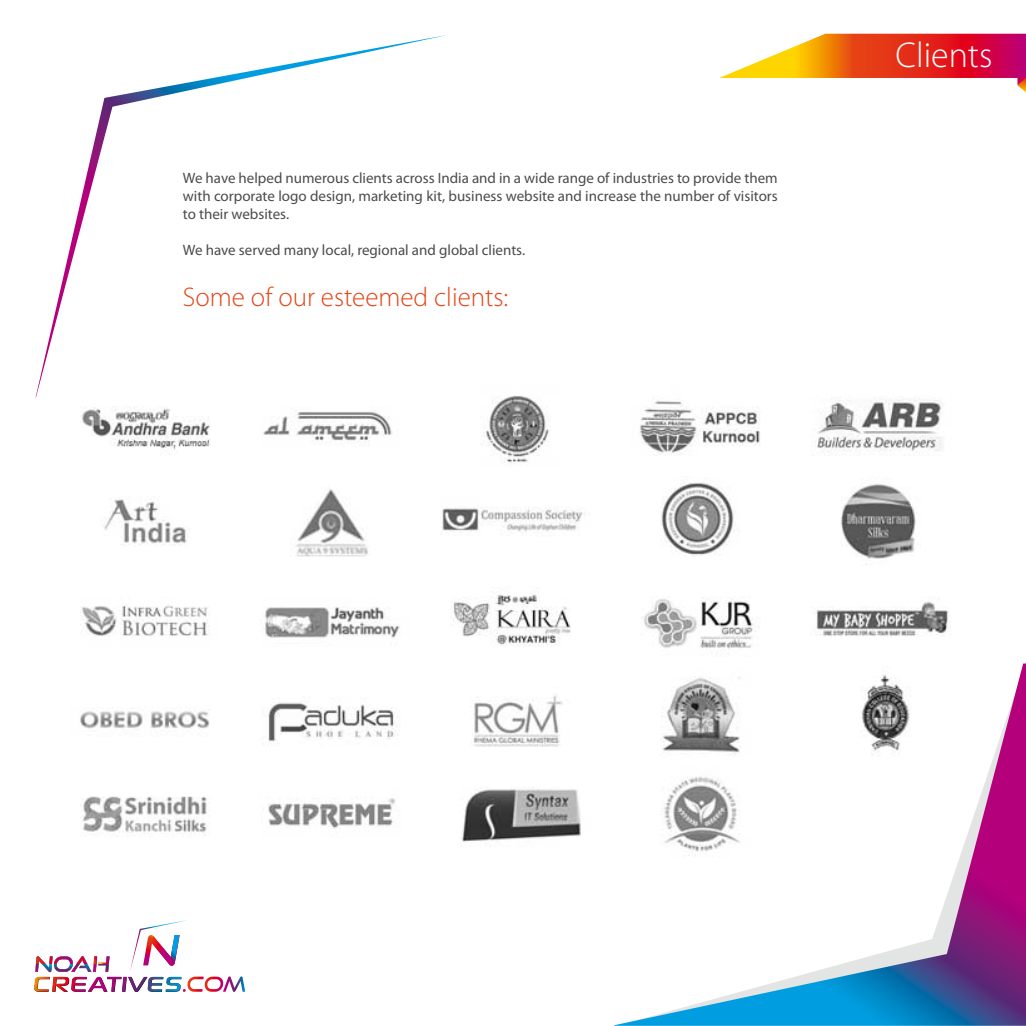
<style>
.page{position:relative;width:1026px;height:1026px;background:#fff}
.page>*{position:absolute;margin:0;border:0;box-sizing:border-box;transform-origin:0 0}
.t1{font:300 36px "Myriad Pro";color:#fff}
.t2{font:300 27px "Myriad Pro";color:#e64415}
.t3{font:15px/18px "Myriad Pro";color:#4b4b4d;text-align:justify}
</style>
<div class="page">
<img style="left:35px;top:396px;width:916px;height:446px">
<img style="left:34px;top:920px;width:211px;height:72px">
<svg style="left:36px;top:35px;width:409px;height:363px"></svg>
<svg style="left:719px;top:34px;width:307px;height:58px"></svg>
<svg style="left:614px;top:664px;width:412px;height:362px"></svg>
<p class="t3" style="left:183px;top:169px;width:596px">We have helped numerous clients across India and in a wide range of industries to provide them with corporate logo design, marketing kit, business website and increase the number of visitors to their websites.</p>
<p class="t3" style="left:183px;top:241px;width:344px">We have served many local, regional and global clients.</p>
<h2 class="t2" style="left:183px;top:281px;width:327px">Some of our esteemed clients:</h2>
<h1 class="t1" style="left:896px;top:34px;width:98px">Clients</h1>
</div>
